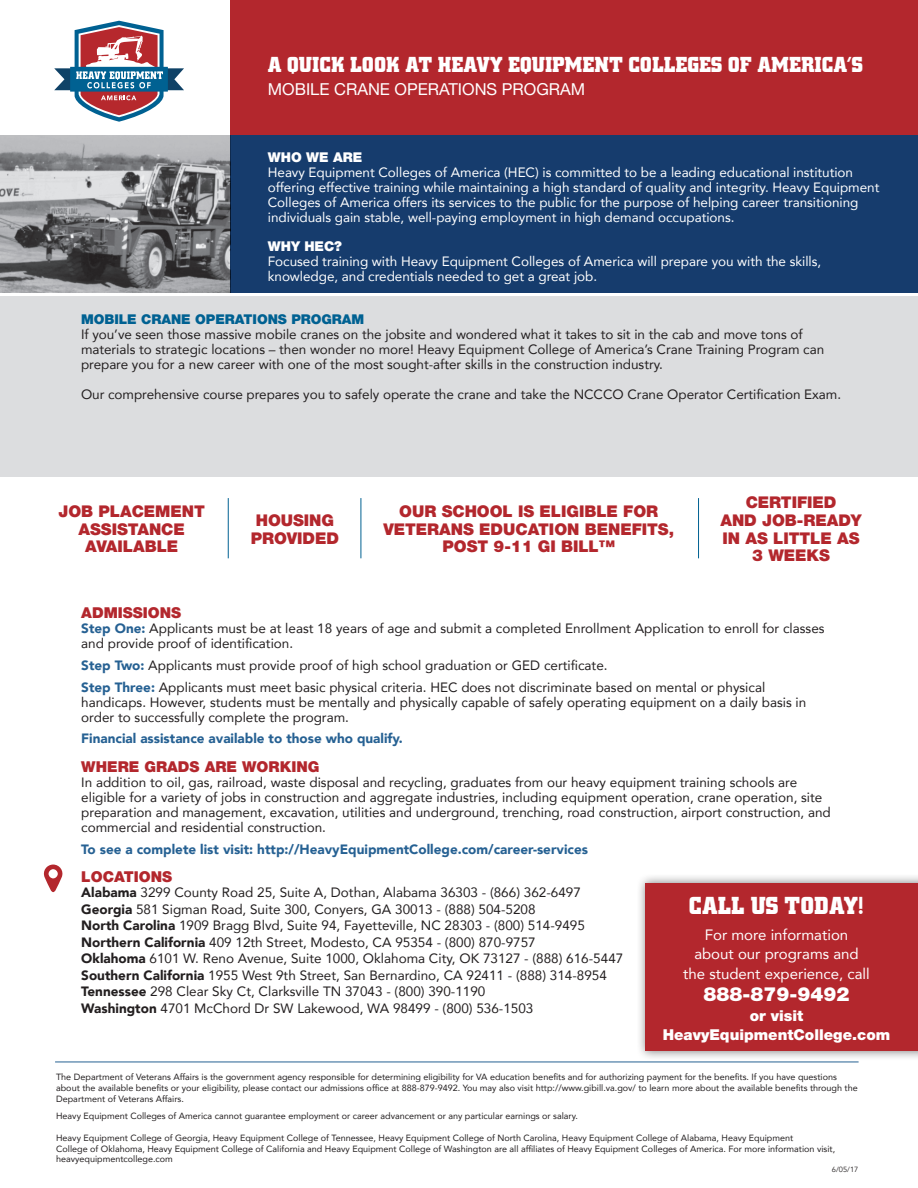
<style>
.page{position:relative;width:918px;height:1188px;background:#fff}
.page>*{position:absolute;margin:0;border:0;box-sizing:border-box;transform-origin:0 0}
.t1{font:700 25.5px "City D";color:#fff}
.t2{font:700 22.5px "City D";color:#fff}
.t3{font:900 19.5px "Helvetica Neue";color:#fff}
.t4{font:16.5px "Helvetica Neue";color:#fff}
.t5{font:900 16.2px/17.5px "Helvetica Neue";letter-spacing:-.005em;color:#b3272d;text-align:center}
.t6{font:15px "Avenir";color:#fff}
.t7{font:900 15px "Helvetica Neue";color:#b3272d}
.t8{font:900 15px "Helvetica Neue";color:#fff}
.t9{font:13.5px/15px "Avenir";color:#231f20}
.t10{font:13.5px/15px "Avenir";letter-spacing:-.005em;color:#fff}
.t11{font:900 13.5px "Avenir";color:#266193}
.t12{font:900 13.5px "Helvetica Neue";letter-spacing:-.005em;color:#006192}
.t13{font:900 13.5px "Helvetica Neue";letter-spacing:-.005em;color:#fff}
.t14{font:9px/10.8px "Avenir";color:#231f20}
.t15{font:7.5px "Avenir";color:#231f20}
.s1{font-weight:900;color:#266193}
.s2{font-weight:900}
</style>
<div class="page">
<div style="left:0;top:296px;width:918px;height:181px;background:#dcdddf"></div>
<hr style="left:55px;top:1062px;width:804px;height:1px;background:#266193">
<svg style="left:44px;top:865px;width:18px;height:27px"></svg>
<div style="left:636px;top:874px;width:282px;height:187px;background:#231f20;opacity:.55"></div>
<div style="left:646px;top:883px;width:272px;height:168px;background:#b3272d"></div>
<div style="left:230px;top:135px;width:688px;height:158px;background:#163c6d"></div>
<img style="left:0;top:135px;width:230px;height:158px">
<div style="left:230px;top:0;width:688px;height:135px;background:#b3272d"></div>
<svg style="left:54px;top:21px;width:130px;height:101px"></svg>
<hr style="left:698px;top:498px;width:1px;height:60px;background:#006192">
<hr style="left:361px;top:498px;width:1px;height:60px;background:#006192">
<hr style="left:228px;top:498px;width:1px;height:60px;background:#006192">
<p class="t2" style="left:268px;top:52px;width:596px">A QUICK LOOK AT HEAVY EQUIPMENT COLLEGES OF AMERICA’S</p>
<p class="t4" style="left:268px;top:79px;width:319px">MOBILE CRANE OPERATIONS PROGRAM</p>
<p class="t13" style="left:268px;top:149px;width:96px">WHO WE ARE</p>
<p class="t10" style="left:268px;top:164px;width:613px">Heavy Equipment Colleges of America (HEC) is committed to be a leading educational institution offering effective training while maintaining a high standard of quality and integrity. Heavy Equipment Colleges of America offers its services to the public for the purpose of helping career transitioning individuals gain stable, well-paying employment in high demand occupations.</p>
<p class="t13" style="left:268px;top:238px;width:76px">WHY HEC?</p>
<p class="t10" style="left:268px;top:253px;width:555px">Focused training with Heavy Equipment Colleges of America will prepare you with the skills, knowledge, and credentials needed to get a great job.</p>
<p class="t12" style="left:81px;top:311px;width:285px">MOBILE CRANE OPERATIONS PROGRAM</p>
<p class="t9" style="left:81px;top:326px;width:745px">If you’ve seen those massive mobile cranes on the jobsite and wondered what it takes to sit in the cab and move tons of materials to strategic locations – then wonder no more! Heavy Equipment College of America’s Crane Training Program can prepare you for a new career with one of the most sought-after skills in the construction industry.</p>
<p class="t9" style="left:81px;top:386px;width:762px">Our comprehensive course prepares you to safely operate the crane and take the NCCCO Crane Operator Certification Exam.</p>
<p class="t5" style="left:59px;top:503px;width:148px">JOB PLACEMENT<br>ASSISTANCE<br>AVAILABLE</p>
<p class="t5" style="left:251px;top:511px;width:90px">HOUSING<br>PROVIDED</p>
<p class="t5" style="left:383px;top:503px;width:292px">OUR SCHOOL IS ELIGIBLE FOR<br>VETERANS EDUCATION BENEFITS,<br>POST 9-11 GI BILL™</p>
<p class="t5" style="left:720px;top:494px;width:143px">CERTIFIED<br>AND JOB-READY<br>IN AS LITTLE AS<br>3 WEEKS</p>
<p class="t7" style="left:81px;top:604px;width:101px">ADMISSIONS</p>
<p class="t9" style="left:81px;top:621px;width:745px"><span class="s1">Step One:</span> Applicants must be at least 18 years of age and submit a completed Enrollment Application to enroll for classes and provide proof of identification.</p>
<p class="t9" style="left:81px;top:657px;width:528px"><span class="s1">Step Two:</span> Applicants must provide proof of high school graduation or GED certificate.</p>
<p class="t9" style="left:81px;top:679px;width:727px"><span class="s1">Step Three:</span> Applicants must meet basic physical criteria. HEC does not discriminate based on mental or physical handicaps. However, students must be mentally and physically capable of safely operating equipment on a daily basis in order to successfully complete the program.</p>
<p class="t11" style="left:81px;top:727px;width:323px">Financial assistance available to those who qualify.</p>
<p class="t7" style="left:81px;top:758px;width:240px">WHERE GRADS ARE WORKING</p>
<p class="t9" style="left:81px;top:774px;width:751px">In addition to oil, gas, railroad, waste disposal and recycling, graduates from our heavy equipment training schools are eligible for a variety of jobs in construction and aggregate industries, including equipment operation, crane operation, site preparation and management, excavation, utilities and underground, trenching, road construction, airport construction, and commercial and residential construction.</p>
<p class="t11" style="left:81px;top:837px;width:508px">To see a complete list visit: http://HeavyEquipmentCollege.com/career-services</p>
<p class="t7" style="left:81px;top:868px;width:92px">LOCATIONS</p>
<p class="t9" style="left:81px;top:885px;width:501px"><span class="s2">Alabama</span> 3299 County Road 25, Suite A, Dothan, Alabama 36303 - (866) 362-6497</p>
<p class="t9" style="left:81px;top:901px;width:456px"><span class="s2">Georgia</span> 581 Sigman Road, Suite 300, Conyers, GA 30013 - (888) 504-5208</p>
<p class="t9" style="left:81px;top:918px;width:505px"><span class="s2">North Carolina</span> 1909 Bragg Blvd, Suite 94, Fayetteville, NC 28303 - (800) 514-9495</p>
<p class="t9" style="left:81px;top:934px;width:456px"><span class="s2">Northern California</span> 409 12th Street, Modesto, CA 95354 - (800) 870-9757</p>
<p class="t9" style="left:81px;top:951px;width:544px"><span class="s2">Oklahoma</span> 6101 W. Reno Avenue, Suite 1000, Oklahoma City, OK 73127 - (888) 616-5447</p>
<p class="t9" style="left:81px;top:967px;width:527px"><span class="s2">Southern California</span> 1955 West 9th Street, San Bernardino, CA 92411 - (888) 314-8954</p>
<p class="t9" style="left:81px;top:984px;width:406px"><span class="s2">Tennessee</span> 298 Clear Sky Ct, Clarksville TN 37043 - (800) 390-1190</p>
<p class="t9" style="left:81px;top:1000px;width:454px"><span class="s2">Washington</span> 4701 McChord Dr SW Lakewood, WA 98499 - (800) 536-1503</p>
<p class="t1" style="left:689px;top:891px;width:177px">CALL US TODAY!</p>
<p class="t6" style="left:705px;top:923px;width:145px">For more information</p>
<p class="t6" style="left:694px;top:942px;width:166px">about our programs and</p>
<p class="t6" style="left:683px;top:962px;width:188px">the student experience, call</p>
<p class="t3" style="left:703px;top:983px;width:148px">888-879-9492</p>
<p class="t8" style="left:750px;top:1007px;width:55px">or visit</p>
<p class="t8" style="left:663px;top:1026px;width:229px">HeavyEquipmentCollege.com</p>
<p class="t14" style="left:56px;top:1071px;width:803px">The Department of Veterans Affairs is the government agency responsible for determining eligibility for VA education benefits and for authorizing payment for the benefits. If you have questions about the available benefits or your eligibility, please contact our admissions office at 888-879-9492. You may also visit http://www.gibill.va.gov/ to learn more about the available benefits through the<br>Department of Veterans Affairs.</p>
<p class="t14" style="left:56px;top:1110px;width:523px">Heavy Equipment Colleges of America cannot guarantee employment or career advancement or any particular earnings or salary.</p>
<p class="t14" style="left:56px;top:1132px;width:781px">Heavy Equipment College of Georgia, Heavy Equipment College of Tennessee, Heavy Equipment College of North Carolina, Heavy Equipment College of Alabama, Heavy Equipment<br>College of Oklahoma, Heavy Equipment College of California and Heavy Equipment College of Washington are all affiliates of Heavy Equipment Colleges of America. For more information visit, heavyequipmentcollege.com</p>
<p class="t15" style="left:832px;top:1165px;width:28px">6/05/17</p>
</div>
